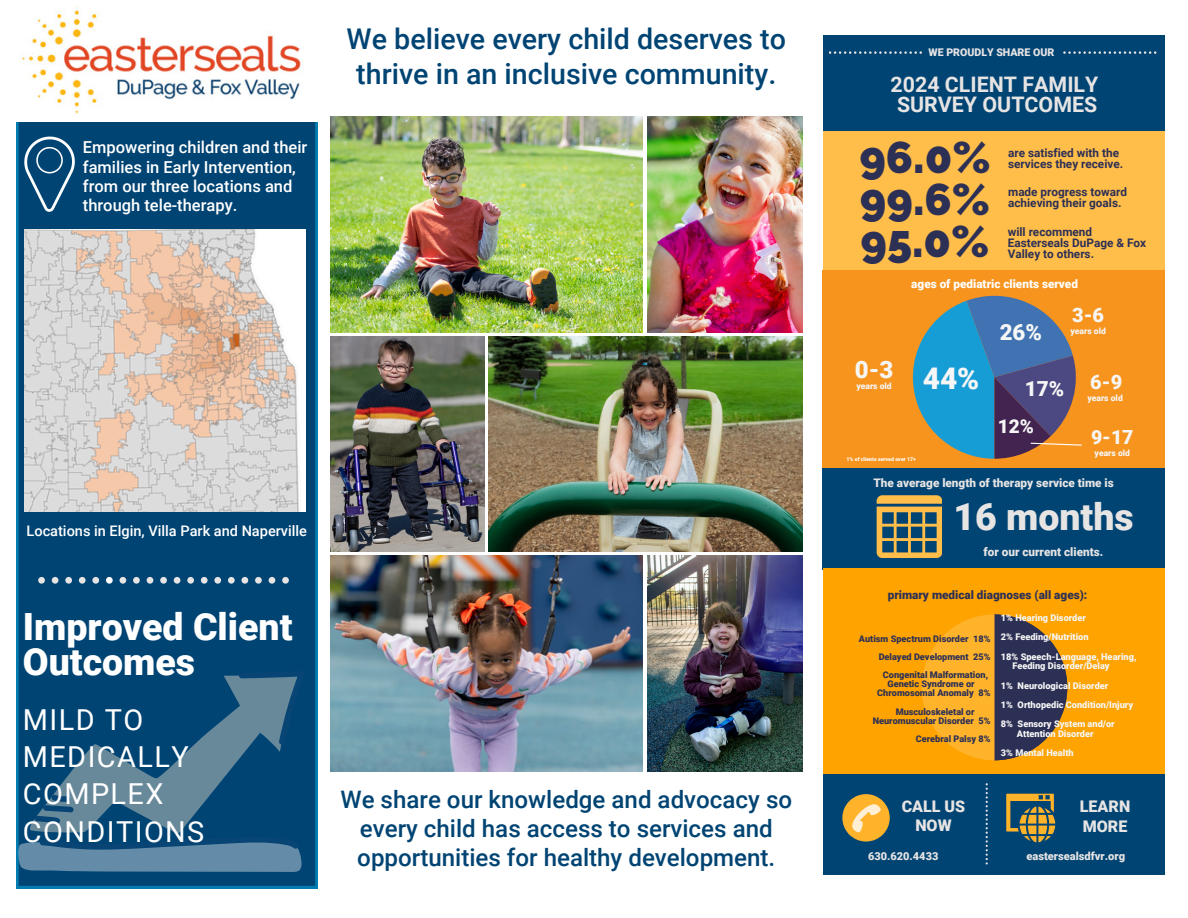
<style>
.page{position:relative;width:1188px;height:918px;background:#fff}
.page>*{position:absolute;margin:0;border:0;box-sizing:border-box;transform-origin:0 0}
.t1{font:800 45px "Raleway";color:#2d3055}
.t2{font:900 37.5px/34.8px "Roboto";color:#fff}
.t3{font:900 37.5px "Roboto";color:#e7e4e4}
.t4{font:900 29.85px "Roboto";color:#f6f6f6}
.t5{font:28.8px/37.2px "Roboto";letter-spacing:.05em;color:#fff}
.t6{font:500 28.65px/34.8px "Roboto";color:#004473;text-align:center}
.t7{font:500 24.15px/29.2px "Roboto";color:#004473;text-align:center}
.t8{font:900 24px "Roboto";color:#f6f6f6}
.t9{font:900 22.2px "Roboto";color:#f6f6f6}
.t10{font:700 21.45px/20.5px "Roboto";color:#e7e4e4;text-align:center}
.t11{font:900 20.85px "Roboto";color:#f6f6f6}
.t12{font:900 19.95px "Roboto";color:#f6f6f6}
.t13{font:900 19.5px "Roboto";color:#f6f6f6}
.t14{font:900 19.05px "Roboto";color:#f6f6f6}
.t15{font:500 16.5px/19.2px "Roboto";color:#fff}
.t16{font:900 16.05px "Roboto";color:#e7e4e4}
.t17{font:500 14.55px "Roboto";color:#fff}
.t18{font:700 11.85px/11.1px "Roboto";color:#2d3055}
.t19{font:900 11.85px "Roboto";color:#e7e4e4}
.t20{font:900 11.85px "Roboto";color:#2d3055}
.t21{font:900 11.85px "Roboto";color:#fff}
.t22{font:900 11.1px "Roboto";color:#e7e4e4}
.t23{font:900 10.95px "Roboto";color:#e7e4e4}
.t24{font:900 10.65px "Roboto";color:#e7e4e4}
.t25{font:900 9.15px "Roboto";color:#f6f6f6}
.t26{font:900 9.15px "Roboto";color:#2d3055}
.t27{font:900 8.55px "Roboto";color:#f6f6f6}
.t28{font:900 5.25px "Roboto";color:#fff}
</style>
<div class="page">
<img style="left:489px;top:337px;width:314px;height:214px">
<img style="left:330px;top:116px;width:313px;height:216px">
<img style="left:330px;top:337px;width:154px;height:214px">
<img style="left:330px;top:556px;width:313px;height:216px">
<img style="left:647px;top:556px;width:156px;height:216px">
<img style="left:647px;top:116px;width:156px;height:216px">
<div style="left:823px;top:417px;width:342px;height:152px;background:#004473"></div>
<div style="left:823px;top:724px;width:341px;height:151px;background:#004473"></div>
<div style="left:823px;top:52px;width:342px;height:224px;background:#ffbd4a"></div>
<div style="left:823px;top:35px;width:342px;height:96px;background:#004473"></div>
<div style="left:823px;top:271px;width:342px;height:197px;background:#f7941e"></div>
<div style="left:823px;top:568px;width:341px;height:205px;background:#ffa300"></div>
<svg style="left:986px;top:783px;width:2px;height:82px"></svg>
<svg style="left:1006px;top:794px;width:49px;height:48px"></svg>
<svg style="left:842px;top:794px;width:48px;height:48px"></svg>
<svg style="left:829px;top:51px;width:93px;height:3px"></svg>
<svg style="left:877px;top:495px;width:65px;height:63px"></svg>
<svg style="left:922px;top:614px;width:145px;height:146px"></svg>
<div style="left:16px;top:122px;width:301px;height:766px;background:#004473"></div>
<img style="left:24px;top:230px;width:281px;height:281px">
<svg style="left:1063px;top:51px;width:93px;height:3px"></svg>
<svg style="left:24px;top:137px;width:51px;height:75px;background:#2b638a"></svg>
<img style="left:22px;top:6px;width:279px;height:108px">
<svg style="left:18px;top:834px;width:285px;height:38px;background:#427396"></svg>
<svg style="left:27px;top:674px;width:275px;height:159px;background:#1c567d"></svg>
<svg style="left:236px;top:671px;width:68px;height:77px;background:#436f8b"></svg>
<svg style="left:31px;top:791px;width:47px;height:37px;background:#396988"></svg>
<div style="left:106px;top:577px;width:7px;height:7px;background:#fff;border-radius:50%"></div>
<div style="left:120px;top:577px;width:6px;height:7px;background:#e7e4e4;border-radius:50%"></div>
<div style="left:92px;top:577px;width:7px;height:7px;background:#e7e4e4;border-radius:50%"></div>
<div style="left:147px;top:577px;width:6px;height:7px;background:#e7e4e4;border-radius:50%"></div>
<svg style="left:38px;top:577px;width:7px;height:7px"></svg>
<div style="left:160px;top:577px;width:7px;height:7px;background:#e7e4e4;border-radius:50%"></div>
<div style="left:52px;top:577px;width:6px;height:7px;background:#e7e4e4;border-radius:50%"></div>
<div style="left:65px;top:577px;width:7px;height:7px;background:#e7e4e4;border-radius:50%"></div>
<div style="left:79px;top:577px;width:7px;height:7px;background:#e7e4e4;border-radius:50%"></div>
<div style="left:133px;top:577px;width:7px;height:7px;background:#e7e4e4;border-radius:50%"></div>
<div style="left:242px;top:577px;width:6px;height:7px;background:#e7e4e4;border-radius:50%"></div>
<div style="left:255px;top:577px;width:7px;height:7px;background:#e7e4e4;border-radius:50%"></div>
<div style="left:269px;top:577px;width:6px;height:7px;background:#e7e4e4;border-radius:50%"></div>
<div style="left:282px;top:577px;width:7px;height:7px;background:#e7e4e4;border-radius:50%"></div>
<div style="left:228px;top:577px;width:7px;height:7px;background:#e7e4e4;border-radius:50%"></div>
<div style="left:187px;top:577px;width:7px;height:7px;background:#e7e4e4;border-radius:50%"></div>
<div style="left:201px;top:577px;width:7px;height:7px;background:#e7e4e4;border-radius:50%"></div>
<div style="left:174px;top:577px;width:6px;height:7px;background:#e7e4e4;border-radius:50%"></div>
<div style="left:214px;top:577px;width:7px;height:7px;background:#e7e4e4;border-radius:50%"></div>
<svg style="left:913px;top:296px;width:169px;height:163px"></svg>
<h2 class="t15" style="left:83px;top:138px;width:226px">Empowering children and their families in Early Intervention, from our three locations and</h2>
<p class="t15" style="left:83px;top:196px;width:156px">through tele-therapy.</p>
<p class="t6" style="left:347px;top:22px;width:441px">We believe every child deserves to thrive in an inclusive community.</p>
<p class="t17" style="left:27px;top:523px;width:282px">Locations in Elgin, Villa Park and Naperville</p>
<p class="t2" style="left:23px;top:610px;width:271px">Improved Client<br>Outcomes</p>
<h4 class="t5" style="left:23px;top:702px;width:183px">MILD TO<br>MEDICALLY<br>COMPLEX<br>CONDITIONS</h4>
<p class="t7" style="left:340px;top:785px;width:453px">We share our knowledge and advocacy so every child has access to services and opportunities for healthy development.</p>
<p class="t24" style="left:929px;top:46px;width:127px">WE PROUDLY SHARE OUR</p>
<h5 class="t10" style="left:891px;top:74px;width:209px">2024 CLIENT FAMILY<br>SURVEY OUTCOMES</h5>
<p class="t1" style="left:859px;top:131px;width:133px">96.0%</p>
<p class="t1" style="left:860px;top:173px;width:132px">99.6%</p>
<p class="t1" style="left:861px;top:215px;width:130px">95.0%</p>
<p class="t18" style="left:1008px;top:148px;width:112px">are satisfied with the</p>
<p class="t18" style="left:1008px;top:159px;width:117px">services they receive.</p>
<p class="t18" style="left:1008px;top:186px;width:120px">made progress toward</p>
<p class="t18" style="left:1008px;top:197px;width:115px">achieving their goals.</p>
<p class="t18" style="left:1008px;top:226px;width:140px">will recommend<br>Easterseals DuPage &amp; Fox<br>Valley to others.</p>
<p class="t21" style="left:911px;top:277px;width:168px">ages of pediatric clients served</p>
<p class="t12" style="left:1072px;top:304px;width:33px">3-6</p>
<p class="t27" style="left:1071px;top:326px;width:37px">years old</p>
<p class="t9" style="left:1000px;top:319px;width:44px">26%</p>
<p class="t8" style="left:855px;top:356px;width:40px">0-3</p>
<p class="t27" style="left:856px;top:381px;width:37px">years old</p>
<p class="t12" style="left:1090px;top:371px;width:33px">6-9</p>
<p class="t27" style="left:1087px;top:393px;width:37px">years old</p>
<p class="t13" style="left:1091px;top:426px;width:44px">9-17</p>
<p class="t27" style="left:1095px;top:448px;width:37px">years old</p>
<p class="t28" style="left:847px;top:456px;width:71px">1% of clients served over 17+</p>
<p class="t4" style="left:923px;top:362px;width:58px">44%</p>
<p class="t11" style="left:1025px;top:377px;width:41px">17%</p>
<p class="t14" style="left:998px;top:415px;width:38px">12%</p>
<p class="t19" style="left:873px;top:476px;width:242px">The average length of therapy service time is</p>
<p class="t3" style="left:953px;top:495px;width:182px">16 months</p>
<p class="t19" style="left:984px;top:545px;width:121px">for our current clients.</p>
<p class="t20" style="left:888px;top:588px;width:201px">primary medical diagnoses (all ages):</p>
<p class="t26" style="left:859px;top:633px;width:133px">Autism Spectrum Disorder 18%</p>
<h6 class="t26" style="left:879px;top:651px;width:113px">Delayed Development 25%</h6>
<p class="t26" style="left:883px;top:670px;width:107px">Congenital Malformation,</p>
<h1 class="t26" style="left:888px;top:679px;width:89px">Genetic Syndrome or</h1>
<h1 class="t26" style="left:877px;top:688px;width:115px">Chromosomal Anomaly 8%</h1>
<h1 class="t26" style="left:896px;top:706px;width:80px">Musculoskeletal or</h1>
<p class="t26" style="left:873px;top:715px;width:119px">Neuromuscular Disorder 5%</p>
<p class="t26" style="left:916px;top:734px;width:76px">Cerebral Palsy 8%</p>
<p class="t25" style="left:1001px;top:613px;width:87px">1% Hearing Disorder</p>
<h5 class="t25" style="left:1001px;top:632px;width:89px">2% Feeding/Nutrition</h5>
<p class="t25" style="left:1001px;top:651px;width:137px">18% Speech-Language, Hearing,</p>
<p class="t25" style="left:1012px;top:661px;width:99px">Feeding Disorder/Delay</p>
<p class="t25" style="left:1001px;top:680px;width:109px">1% Neurological Disorder</p>
<p class="t25" style="left:1001px;top:700px;width:134px">1% Orthopedic Condition/Injury</p>
<h5 class="t25" style="left:1001px;top:719px;width:115px">8% Sensory System and/or</h5>
<h4 class="t25" style="left:1017px;top:729px;width:78px">Attention Disorder</h4>
<p class="t25" style="left:1001px;top:748px;width:74px">3% Mental Health</p>
<h3 class="t16" style="left:902px;top:797px;width:65px">CALL US</h3>
<p class="t16" style="left:915px;top:816px;width:38px">NOW</p>
<p class="t16" style="left:1080px;top:798px;width:52px">LEARN</p>
<h2 class="t16" style="left:1083px;top:817px;width:46px">MORE</h2>
<p class="t23" style="left:868px;top:850px;width:72px">630.620.4433</p>
<p class="t22" style="left:1026px;top:850px;width:100px">eastersealsdfvr.org</p>
</div>
